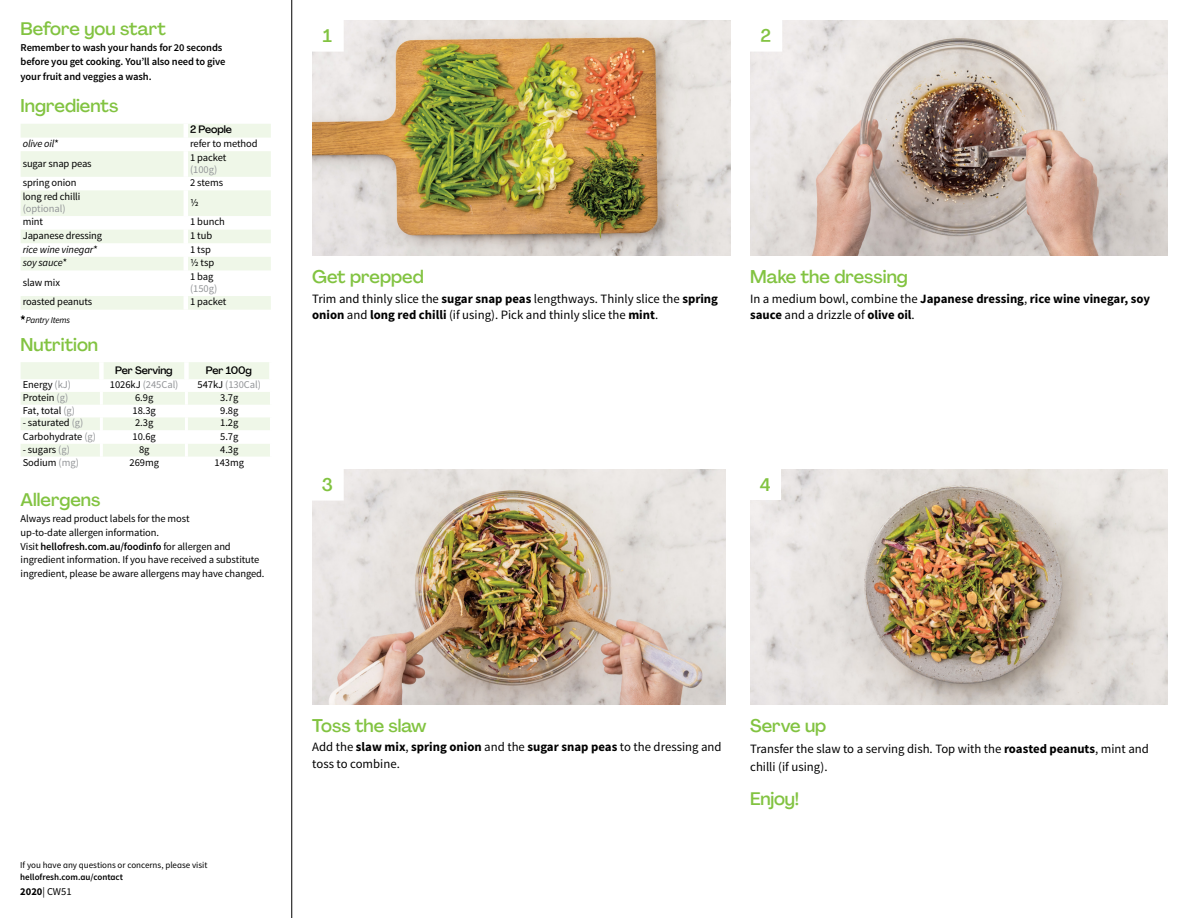
<style>
.page{position:relative;width:1188px;height:918px;background:#fff}
.page>*{position:absolute;margin:0;border:0;box-sizing:border-box;transform-origin:0 0}
.t1{font:500 18px "Agrandir";color:#82c341}
.t2{font:12.75px/16.5px "Source Sans Pro";color:#000}
.t3{font:700 12.75px/16.5px "Source Sans Pro";color:#000}
.t4{font:10.5px/13.6px "Source Sans Pro";letter-spacing:-.01em;color:#000}
.t5{font:600 10.5px/13.5px "Source Sans Pro";letter-spacing:-.01em;color:#000}
.t6{font:10.5px "Source Sans Pro";letter-spacing:-.005em;color:#939598}
.t7{font:italic 10.5px "Source Sans Pro";letter-spacing:-.01em;color:#000}
.t8{font:500 10.5px "Agrandir";letter-spacing:-.01em;color:#000}
.t9{font:9px "Source Sans Pro";color:#000}
.t10{font:600 9px "Source Sans Pro";color:#000}
.t11{font:italic 9px "Source Sans Pro";letter-spacing:-.02em;color:#000}
.s1{font-style:normal}
.s2{color:#939598}
.s3{color:#000}
.s4{font-weight:600}
.s5{font-weight:700}
.s6{font-weight:400}
</style>
<div class="page">
<hr style="left:291px;top:0;width:1px;height:918px;background:#000">
<svg style="left:21px;top:124px;width:250px;height:186px;fill:#eff7e8"></svg>
<hr style="left:184px;top:124px;width:4px;height:14px;background:#fff">
<hr style="left:184px;top:138px;width:4px;height:13px;background:#fff">
<hr style="left:184px;top:151px;width:4px;height:26px;background:#fff">
<hr style="left:184px;top:177px;width:4px;height:13px;background:#fff">
<hr style="left:184px;top:190px;width:4px;height:26px;background:#fff">
<hr style="left:184px;top:216px;width:4px;height:14px;background:#fff">
<hr style="left:184px;top:230px;width:4px;height:13px;background:#fff">
<hr style="left:184px;top:243px;width:4px;height:14px;background:#fff">
<hr style="left:184px;top:257px;width:4px;height:13px;background:#fff">
<hr style="left:184px;top:270px;width:4px;height:26px;background:#fff">
<hr style="left:184px;top:296px;width:4px;height:14px;background:#fff">
<svg style="left:21px;top:315px;width:4px;height:5px"></svg>
<svg style="left:21px;top:362px;width:249px;height:95px"></svg>
<div style="left:269px;top:362px;width:5px;height:17px;background:#fff"></div>
<img style="left:312px;top:20px;width:418px;height:236px">
<img style="left:750px;top:469px;width:418px;height:235px">
<img style="left:312px;top:469px;width:414px;height:235px">
<svg style="left:751px;top:20px;width:417px;height:236px;background:#cec0b8"></svg>
<div style="left:750px;top:19px;width:32px;height:32px;background:#fff"></div>
<div style="left:311px;top:19px;width:32px;height:32px;background:#fff"></div>
<div style="left:311px;top:468px;width:32px;height:32px;background:#fff"></div>
<div style="left:749px;top:468px;width:32px;height:32px;background:#fff"></div>
<h1 class="t1" style="left:21px;top:18px;width:147px">Before you start</h1>
<p class="t5" style="left:21px;top:41px;width:206px">Remember to wash your hands for 20 seconds before you get cooking. You’ll also need to give</p>
<p class="t5" style="left:21px;top:70px;width:132px">your fruit and veggies a wash.</p>
<h1 class="t1" style="left:21px;top:95px;width:99px">Ingredients</h1>
<p class="t8" style="left:190px;top:123px;width:43px">2 People</p>
<p class="t7" style="left:23px;top:137px;width:38px">olive oil<span class="s1">*</span></p>
<p class="t4" style="left:190px;top:137px;width:69px">refer to method</p>
<p class="t4" style="left:23px;top:156px;width:70px">sugar snap peas</p>
<p class="t4" style="left:190px;top:150px;width:38px">1 packet</p>
<p class="t6" style="left:190px;top:163px;width:29px">(100g)</p>
<p class="t4" style="left:23px;top:176px;width:55px">spring onion</p>
<p class="t4" style="left:190px;top:176px;width:35px">2 stems</p>
<p class="t4" style="left:23px;top:190px;width:59px">long red chilli</p>
<p class="t6" style="left:23px;top:202px;width:45px">(optional)</p>
<p class="t4" style="left:190px;top:196px;width:10px">1/2</p>
<p class="t4" style="left:23px;top:215px;width:22px">mint</p>
<p class="t4" style="left:190px;top:215px;width:36px">1 bunch</p>
<p class="t4" style="left:23px;top:229px;width:81px">Japanese dressing</p>
<p class="t4" style="left:190px;top:229px;width:24px">1 tub</p>
<p class="t7" style="left:23px;top:243px;width:77px">rice wine vinegar<span class="s1">*</span></p>
<p class="t4" style="left:190px;top:242px;width:22px">1 tsp</p>
<p class="t7" style="left:23px;top:256px;width:46px">soy sauce<span class="s1">*</span></p>
<p class="t4" style="left:190px;top:256px;width:26px">1/2 tsp</p>
<p class="t4" style="left:23px;top:276px;width:39px">slaw mix</p>
<p class="t4" style="left:190px;top:270px;width:25px">1 bag</p>
<p class="t6" style="left:190px;top:282px;width:29px">(150g)</p>
<p class="t4" style="left:23px;top:295px;width:71px">roasted peanuts</p>
<p class="t4" style="left:190px;top:295px;width:38px">1 packet</p>
<p class="t11" style="left:26px;top:314px;width:46px">Pantry Items</p>
<h1 class="t1" style="left:21px;top:334px;width:79px">Nutrition</h1>
<p class="t8" style="left:115px;top:364px;width:59px">Per Serving</p>
<p class="t8" style="left:206px;top:364px;width:48px">Per 100g</p>
<p class="t4" style="left:23px;top:378px;width:50px">Energy <span class="s2">(kJ)</span></p>
<p class="t6" style="left:110px;top:378px;width:70px"><span class="s3">1026kJ</span> (245Cal)</p>
<p class="t6" style="left:198px;top:378px;width:65px"><span class="s3">547kJ</span> (130Cal)</p>
<p class="t4" style="left:23px;top:391px;width:47px">Protein <span class="s2">(g)</span></p>
<p class="t4" style="left:135px;top:391px;width:20px">6.9g</p>
<p class="t4" style="left:220px;top:391px;width:20px">3.7g</p>
<p class="t4" style="left:23px;top:404px;width:54px">Fat, total <span class="s2">(g)</span></p>
<p class="t4" style="left:133px;top:404px;width:25px">18.3g</p>
<p class="t4" style="left:220px;top:404px;width:20px">9.8g</p>
<p class="t4" style="left:23px;top:416px;width:62px">- saturated <span class="s2">(g)</span></p>
<p class="t4" style="left:135px;top:416px;width:20px">2.3g</p>
<p class="t4" style="left:220px;top:416px;width:20px">1.2g</p>
<p class="t4" style="left:23px;top:429px;width:75px">Carbohydrate <span class="s2">(g)</span></p>
<p class="t4" style="left:133px;top:429px;width:25px">10.6g</p>
<p class="t4" style="left:220px;top:429px;width:20px">5.7g</p>
<p class="t4" style="left:23px;top:443px;width:49px">- sugars <span class="s2">(g)</span></p>
<p class="t4" style="left:139px;top:443px;width:12px">8g</p>
<p class="t4" style="left:220px;top:443px;width:20px">4.3g</p>
<p class="t4" style="left:23px;top:456px;width:58px">Sodium <span class="s2">(mg)</span></p>
<p class="t4" style="left:130px;top:456px;width:31px">269mg</p>
<p class="t4" style="left:215px;top:456px;width:31px">143mg</p>
<h1 class="t1" style="left:21px;top:489px;width:81px">Allergens</h1>
<p class="t4" style="left:21px;top:512px;width:245px">Always read product labels for the most<br>up-to-date allergen information.<br>Visit <span class="s4">hellofresh.com.au/foodinfo</span> for allergen and ingredient information. If you have received a substitute ingredient, please be aware allergens may have changed.</p>
<h1 class="t1" style="left:323px;top:24px;width:11px">1</h1>
<h1 class="t1" style="left:751px;top:25px;width:22px">22</h1>
<h1 class="t1" style="left:312px;top:266px;width:113px">Get prepped</h1>
<p class="t2" style="left:312px;top:290px;width:407px">Trim and thinly slice the <span class="s5">sugar snap peas</span> lengthways. Thinly slice the <span class="s5">spring onion</span> and <span class="s5">long red chilli</span> (if using). Pick and thinly slice the <span class="s5">mint</span>.</p>
<h1 class="t1" style="left:750px;top:266px;width:159px">Make the dressing</h1>
<p class="t3" style="left:750px;top:291px;width:401px"><span class="s6">In a medium bowl, combine the</span> Japanese dressing<span class="s6">,</span> rice wine vinegar, soy sauce <span class="s6">and a drizzle of</span> olive oil<span class="s6">.</span></p>
<h1 class="t1" style="left:322px;top:473px;width:13px">3</h1>
<h1 class="t1" style="left:760px;top:473px;width:12px">4</h1>
<p class="t9" style="left:20px;top:859px;width:189px">If you have any questions or concerns, please visit</p>
<p class="t10" style="left:20px;top:871px;width:104px">hellofresh.com.au/contact</p>
<p class="t4" style="left:20px;top:885px;width:53px"><span class="s5">2020</span>| CW51</p>
<h1 class="t1" style="left:312px;top:715px;width:116px">Toss the slaw</h1>
<p class="t2" style="left:312px;top:739px;width:411px">Add the <span class="s5">slaw mix</span>, <span class="s5">spring onion</span> and the <span class="s5">sugar snap peas</span> to the dressing and toss to combine.</p>
<h1 class="t1" style="left:750px;top:715px;width:78px">Serve up</h1>
<p class="t2" style="left:750px;top:740px;width:400px;line-height:18px">Transfer the slaw to a serving dish. Top with the <span class="s5">roasted peanuts</span>, mint and chilli (if using).</p>
<h1 class="t1" style="left:750px;top:788px;width:51px">Enjoy!</h1>
</div>
